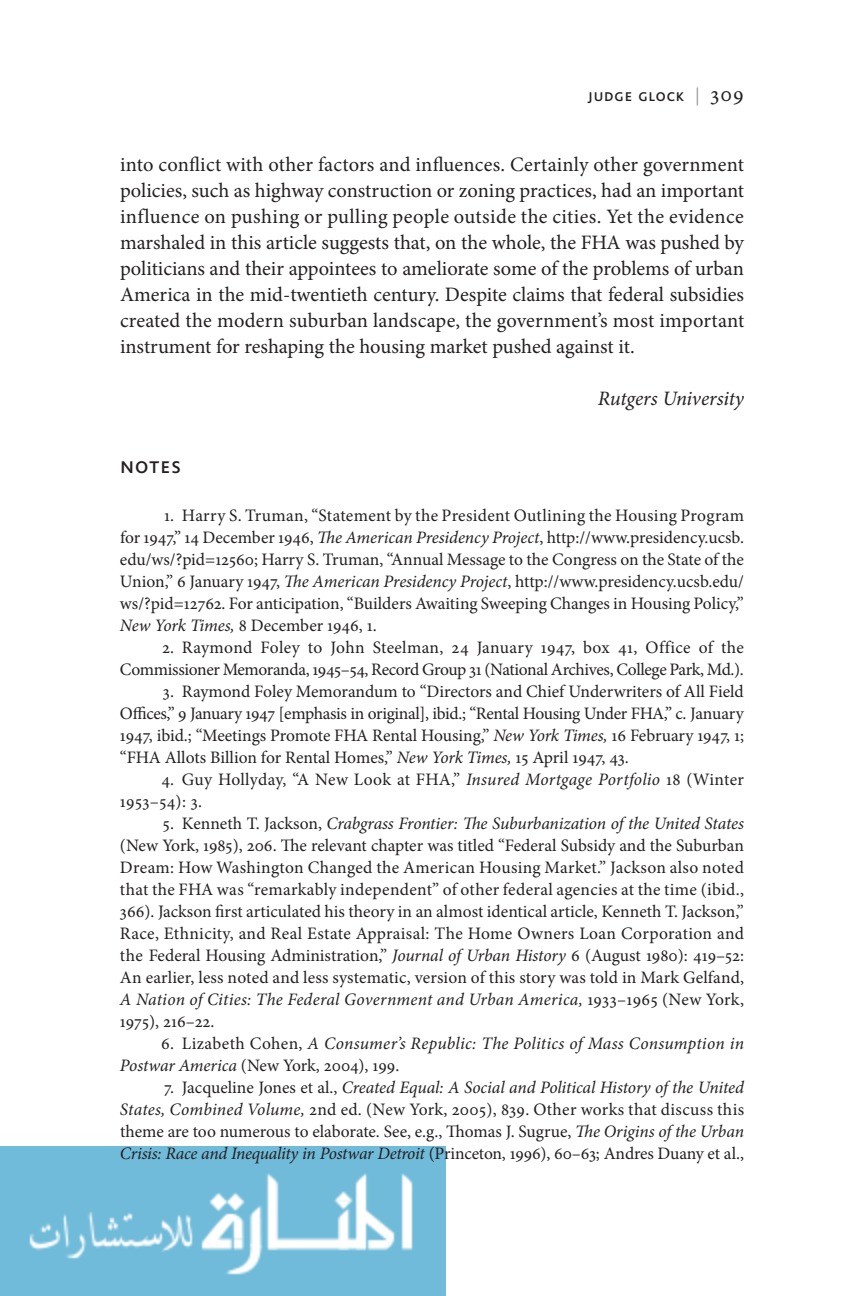
<style>
.page{position:relative;width:864px;height:1296px;background:#fff}
.page>*{position:absolute;margin:0;border:0;box-sizing:border-box;transform-origin:0 0}
.t1{font:24px "Bliss Caps";color:#231f20}
.t2{font:20.4px/26px "Minion Pro";color:#231f20;text-align:justify}
.t3{font:italic 20.4px "Minion Pro";letter-spacing:-.01em;color:#231f20}
.t4{font:18px "Bliss Caps";letter-spacing:.05em;color:#231f20}
.t5{font:17.6px/22px "Minion Pro";color:#231f20;text-align:justify}
.t6{font:17.6px/22px "Minion Pro";letter-spacing:-.02em;color:#231f20;text-align:right}
.t7{font:italic 17.6px/22px "Minion Pro";letter-spacing:.01em;color:#231f20}
.t8{font:17.6px/22px "Minion Pro";letter-spacing:.02em;color:#231f20}
.s1{font-family:"Minion Pro";color:#939598}
.s2{font-family:"Minion Pro";font-size:22px}
.s3{font-style:italic}
.s4{font-style:normal}
</style>
<div class="page">
<img style="left:0;top:1146px;width:446px;height:150px">
<p class="t4" style="left:588px;top:85px;width:157px">j udge g lock <span class="s1">|</span> <span class="s2">309</span></p>
<p class="t2" style="left:120px;top:153px;width:626px">into conflict with other factors and influences. Certainly other government policies, such as highway construction or zoning practices, had an important influence on pushing or pulling people outside the cities. Yet the evidence marshaled in this article suggests that, on the whole, the FHA was pushed by politicians and their appointees to ameliorate some of the problems of urban America in the mid-twentieth century. Despite claims that federal subsidies created the modern suburban landscape, the government’s most important instrument for reshaping the housing market pushed against it.</p>
<p class="t3" style="left:598px;top:390px;width:148px">Rutgers University</p>
<h1 class="t1" style="left:120px;top:451px;width:62px">n o t e s</h1>
<p class="t5" style="left:120px;top:506px;width:626px;text-indent:44px">1. Harry S. Truman, “Statement by the President Outlining the Housing Program for 1947,” 14 December 1946, <span class="s3">The American Presidency Project</span> , http://www.presidency.ucsb. edu/ws/?pid=12560 ; Harry S. Truman, “Annual Message to the Congress on the State of the Union,” 6 January 1947, <span class="s3">The American Presidency Project</span> , http://www.presidency.ucsb.edu/ ws/?pid=12762 . For anticipation, “Builders Awaiting Sweeping Changes in Housing Policy,” <span class="s3">New York Times,</span> 8 December 1946, 1.</p>
<p class="t6" style="left:120px;top:638px;width:626px">2. Raymond Foley to John Steelman, 24 January 1947, box 41, Office of the<br>Commissioner Memoranda, 1945–54, Record Group 31 (National Archives, College Park, Md.).</p>
<p class="t5" style="left:120px;top:682px;width:626px;text-indent:43px">3. Raymond Foley Memorandum to “Directors and Chief Underwriters of All Field Offices,” 9 January 1947 [emphasis in original], ibid.; “Rental Housing Under FHA,” c. January 1947, ibid.; “Meetings Promote FHA Rental Housing,” <span class="s3">New York Times,</span> 16 February 1947, 1; “FHA Allots Billion for Rental Homes,” <span class="s3">New York Times,</span> 15 April 1947, 43.</p>
<p class="t8" style="left:120px;top:770px;width:625px;text-indent:42px">4. Guy Hollyday, “A New Look at FHA,” <span class="s3">Insured Mortgage Portfolio</span> 18 (Winter<br>1953–54): 3.</p>
<p class="t5" style="left:120px;top:814px;width:626px;text-indent:43px">5. Kenneth T. Jackson, <span class="s3">Crabgrass Frontier: The Suburbanization of the United States </span>(New York, 1985), 206. The relevant chapter was titled “Federal Subsidy and the Suburban Dream: How Washington Changed the American Housing Market.” Jackson also noted that the FHA was “remarkably independent” of other federal agencies at the time (ibid., 366). Jackson first articulated his theory in an almost identical article, Kenneth T. Jackson,” Race, Ethnicity, and Real Estate Appraisal: The Home Owners Loan Corporation and the Federal Housing Administration,” <span class="s3">Journal of Urban History</span> 6 (August 1980): 419–52:<br>An earlier, less noted and less systematic, version of this story was told in Mark Gelfand, <span class="s3">A Nation of Cities: The Federal Government and Urban America,</span> 1933–1965 (New York, 1975), 216–22.</p>
<p class="t7" style="left:120px;top:1034px;width:626px;text-indent:41px"><span class="s4">6. Lizabeth Cohen,</span> A Consumer’s Republic: The Politics of Mass Consumption in<br>Postwar America <span class="s4">(New York, 2004), 199.</span></p>
<p class="t5" style="left:120px;top:1078px;width:626px;text-indent:44px">7. Jacqueline Jones et al., <span class="s3">Created Equal: A Social and Political History of the United States, Combined Volume,</span> 2nd ed. (New York, 2005), 839. Other works that discuss this theme are too numerous to elaborate. See, e.g., Thomas J. Sugrue, <span class="s3">The Origins of the Urban Crisis: Race and Inequality in Postwar Detroit</span> (Princeton, 1996), 60–63; Andres Duany et al.,</p>
</div>
